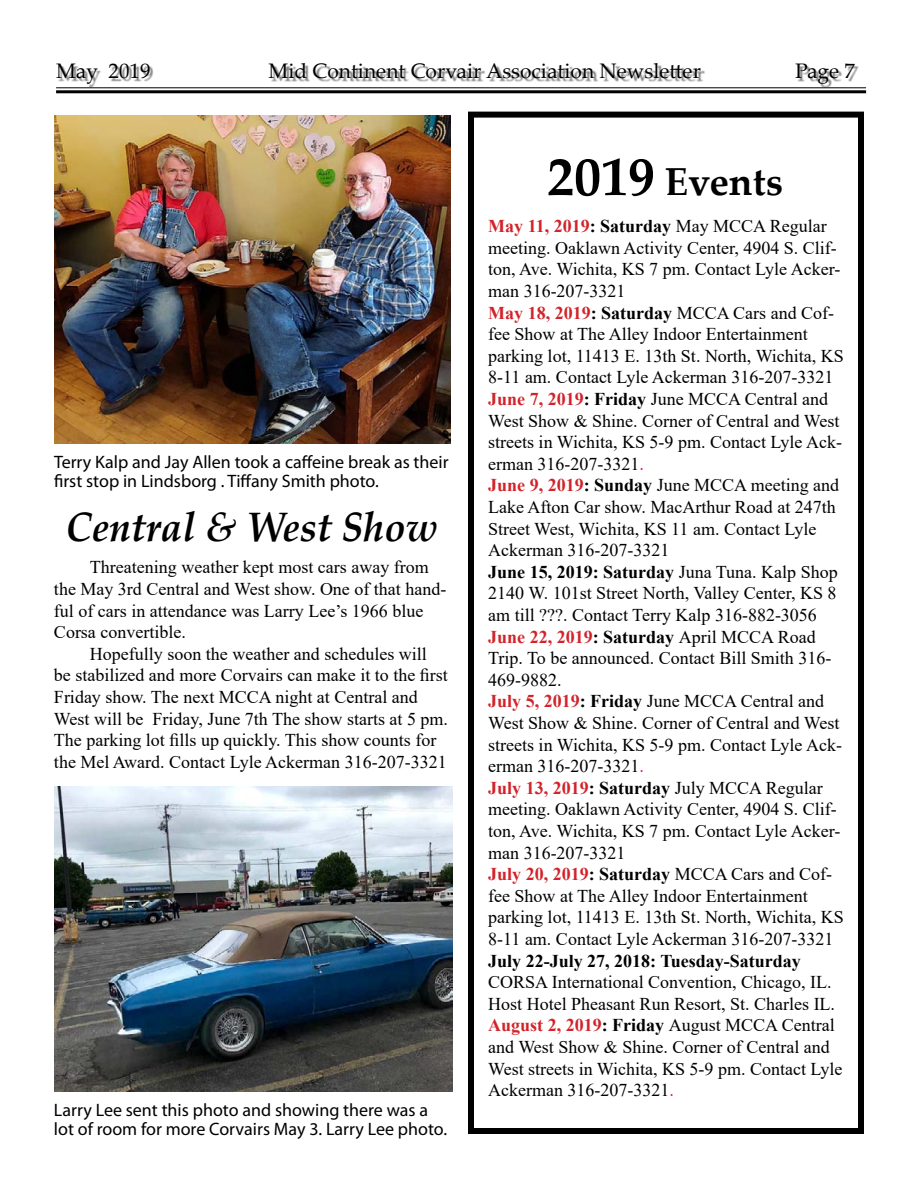
<style>
.page{position:relative;width:918px;height:1188px;background:#fff}
.page>*{position:absolute;margin:0;border:0;box-sizing:border-box;transform-origin:0 0}
.t1{font:italic 700 41.1px "Palatino Linotype";color:#000;scale:.94 1}
.t2{font:700 39px "Palatino Linotype";color:#000}
.t3{font:21px "Palatino Linotype";color:#000}
.t4{font:18px/21.6px "Times New Roman";color:#000}
.t5{font:18px/18.8px "Myriad Pro";color:#000}
.t6{font:700 18px "Times New Roman";color:#000}
.s1{font-size:54px}
.s2{font-weight:700;color:#d2232a}
.s3{font-weight:700}
.s4{color:#ec008c}
</style>
<div class="page">
<div style="left:468px;top:112px;width:396px;height:1022px;border:6px solid #000"></div>
<hr style="left:56px;top:87px;width:810px;height:1px;background:#000">
<hr style="left:56px;top:90px;width:810px;height:3px;background:#000">
<div style="left:270px;top:65px;width:435px;height:17px;background:#000;opacity:.5"></div>
<div style="left:798px;top:66px;width:61px;height:22px;background:#000;opacity:.5"></div>
<div style="left:58px;top:66px;width:96px;height:22px;background:#000;opacity:.5"></div>
<img style="left:54px;top:787px;width:399px;height:305px">
<img style="left:54px;top:115px;width:397px;height:329px">
<p class="t3" style="left:56px;top:56px;width:96px">May 2019</p>
<p class="t3" style="left:268px;top:56px;width:434px">Mid Continent Corvair Association Newsletter</p>
<p class="t3" style="left:795px;top:56px;width:61px">Page 7</p>
<p class="t5" style="left:54px;top:453px;width:396px">Terry Kalp and Jay Allen took a caffeine break as their first stop in Lindsborg . Tiffany Smith photo.</p>
<h1 class="t1" style="left:66px;top:498px;width:397px">Central &amp; West Show</h1>
<p class="t4" style="left:54px;top:556px;width:394px;text-indent:36px">Threatening weather kept most cars away from the May 3rd Central and West show. One of that hand&shy;ful of cars in attendance was Larry Lee’s 1966 blue Corsa convertible.</p>
<p class="t4" style="left:54px;top:642px;width:396px;text-indent:36px">Hopefully soon the weather and schedules will be stabilized and more Corvairs can make it to the first Friday show. The next MCCA night at Central and West will be Friday, June 7th The show starts at 5 pm.<br>The parking lot fills up quickly. This show counts for the Mel Award. Contact Lyle Ackerman 316-207-3321</p>
<p class="t5" style="left:54px;top:1101px;width:395px">Larry Lee sent this photo and showing there was a lot of room for more Corvairs May 3. Larry Lee photo.</p>
<h2 class="t2" style="left:547px;top:154px;width:237px"><span class="s1">2019</span> Events</h2>
<p class="t4" style="left:488px;top:215px;width:357px"><span class="s2">May 11, 2019</span><span class="s3">: Saturday</span> May MCCA Regular meeting. Oaklawn Activity Center, 4904 S. Clif&shy;ton, Ave. Wichita, KS 7 pm. Contact Lyle Acker&shy;man 316-207-3321<br><span class="s2">May 18, 2019</span><span class="s3">: Saturday</span> MCCA Cars and Cof&shy;fee Show at The Alley Indoor Entertainment parking lot, 11413 E. 13th St. North, Wichita, KS 8-11 am. Contact Lyle Ackerman 316-207-3321<br><span class="s2">June 7, 2019</span><span class="s3">: Friday</span> June MCCA Central and West Show &amp; Shine. Corner of Central and West streets in Wichita, KS 5-9 pm. Contact Lyle Ack&shy;erman 316-207-3321<span class="s4">.<br></span><span class="s2">June 9, 2019</span><span class="s3">: Sunday</span> June MCCA meeting and Lake Afton Car show. MacArthur Road at 247th Street West, Wichita, KS 11 am. Contact Lyle Ackerman 316-207-3321<br><span class="s3">June 15, 2019: Saturday</span> Juna Tuna. Kalp Shop 2140 W. 101st Street North, Valley Center, KS 8 am till ???. Contact Terry Kalp 316-882-3056<br><span class="s2">June 22, 2019</span><span class="s3">: Saturday</span> April MCCA Road Trip. To be announced. Contact Bill Smith 316- 469-9882.<br><span class="s2">July 5, 2019</span><span class="s3">: Friday</span> June MCCA Central and West Show &amp; Shine. Corner of Central and West streets in Wichita, KS 5-9 pm. Contact Lyle Ack&shy;erman 316-207-3321<span class="s4">.<br></span><span class="s2">July 13, 2019</span><span class="s3">: Saturday</span> July MCCA Regular meeting. Oaklawn Activity Center, 4904 S. Clif&shy;ton, Ave. Wichita, KS 7 pm. Contact Lyle Acker&shy;man 316-207-3321<br><span class="s2">July 20, 2019</span><span class="s3">: Saturday</span> MCCA Cars and Cof&shy;fee Show at The Alley Indoor Entertainment parking lot, 11413 E. 13th St. North, Wichita, KS 8-11 am. Contact Lyle Ackerman 316-207-3321</p>
<p class="t6" style="left:488px;top:948px;width:314px">July 22-July 27, 2018: Tuesday-Saturday</p>
<p class="t4" style="left:488px;top:971px;width:356px">CORSA International Convention, Chicago, IL.<br>Host Hotel Pheasant Run Resort, St. Charles IL.<br><span class="s2">August 2, 2019</span><span class="s3">: Friday</span> August MCCA Central and West Show &amp; Shine. Corner of Central and West streets in Wichita, KS 5-9 pm. Contact Lyle Ackerman 316-207-3321<span class="s4">.</span></p>
</div>
